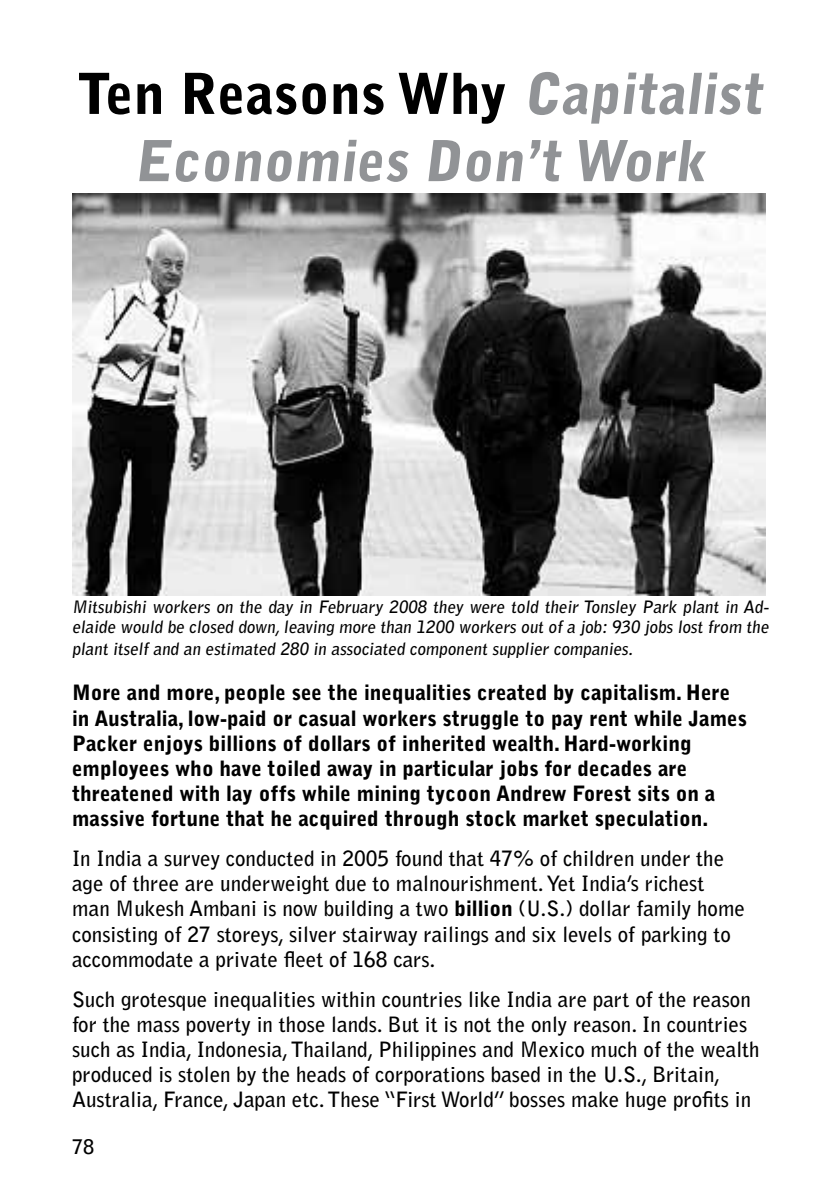
<style>
.page{position:relative;width:840px;height:1191px;background:#fff}
.page>*{position:absolute;margin:0;border:0;box-sizing:border-box;transform-origin:0 0}
.t1{font:900 56px/67.2px "Bell Gothic Std";color:#919396;text-align:center}
.t2{font:700 21px/25.2px "Bell Gothic Std";color:#000}
.t3{font:900 21px/25.2px "Bell Gothic Std";color:#000}
.t4{font:700 20px "Bell Gothic Std";color:#000}
.t5{font:700 17px/21px "Bell Gothic Std";color:#000;text-align:justify}
.s1{color:#000}
.s2{font-weight:900}
</style>
<div class="page">
<img style="left:72px;top:194px;width:692px;height:401px">
<h1 class="t1" style="left:77px;top:61px;width:695px"><span class="s1">Ten Reasons Why</span> Capitalist<br>Economies Don’t Work</h1>
<p class="t5" style="left:72px;top:596px;width:700px">Mitsubishi workers on the day in February 2008 they were told their Tonsley Park plant in Ad&shy;elaide would be closed down, leaving more than 1200 workers out of a job: 930 jobs lost from the plant itself and an estimated 280 in associated component supplier companies.</p>
<p class="t3" style="left:72px;top:680px;width:676px">More and more, people see the inequalities created by capitalism. Here in Australia, low-paid or casual workers struggle to pay rent while James Packer enjoys billions of dollars of inherited wealth. Hard-working employees who have toiled away in particular jobs for decades are threatened with lay offs while mining tycoon Andrew Forest sits on a massive fortune that he acquired through stock market speculation.</p>
<p class="t2" style="left:72px;top:846px;width:674px">In India a survey conducted in 2005 found that 47% of children under the age of three are underweight due to malnourishment. Yet India’s richest man Mukesh Ambani is now building a two <span class="s2">billion</span> (U.S.) dollar family home consisting of 27 storeys, silver stairway railings and six levels of parking to accommodate a private fleet of 168 cars.</p>
<p class="t2" style="left:72px;top:986px;width:688px">Such grotesque inequalities within countries like India are part of the reason for the mass poverty in those lands. But it is not the only reason. In countries such as India, Indonesia, Thailand, Philippines and Mexico much of the wealth produced is stolen by the heads of corporations based in the U.S., Britain, Australia, France, Japan etc. These “First World” bosses make huge profits in</p>
<p class="t4" style="left:72px;top:1134px;width:24px">78</p>
</div>
